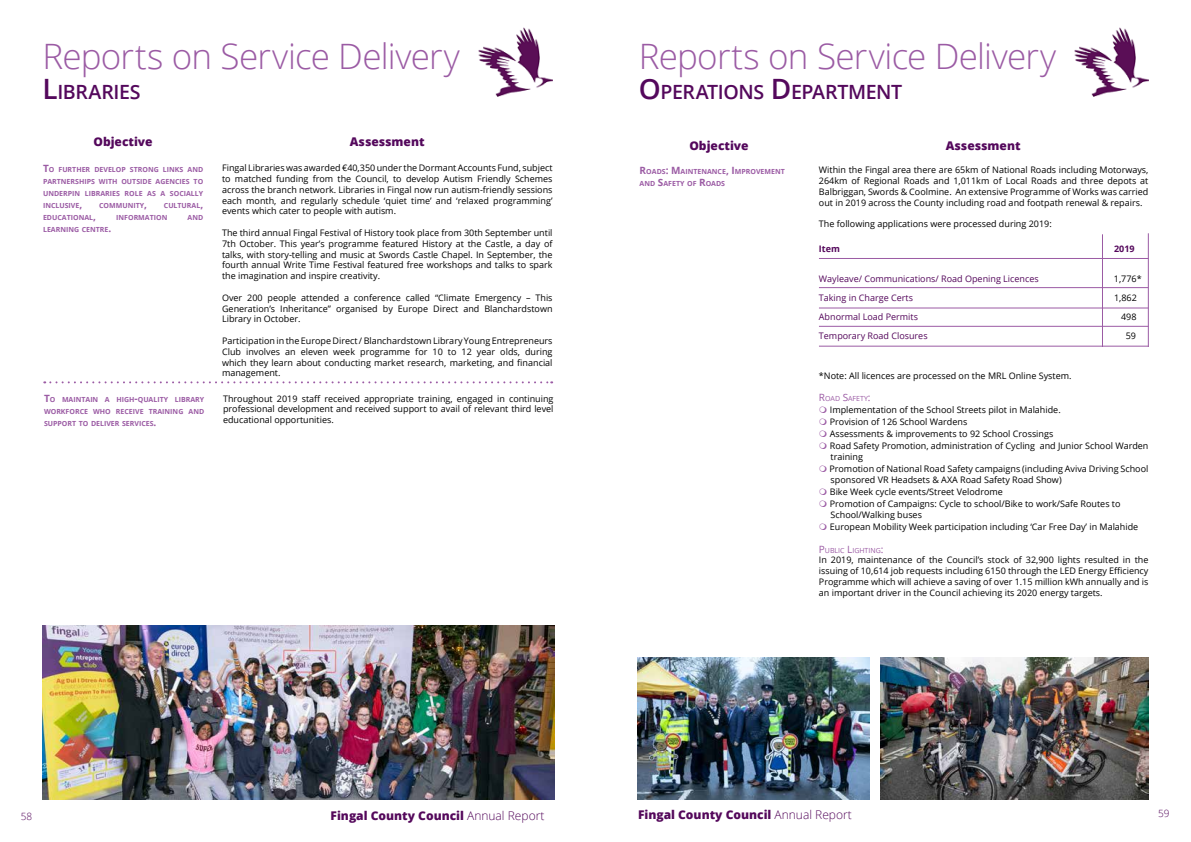
<style>
.page{position:relative;width:1191px;height:842px;background:#fff}
.page>*{position:absolute;margin:0;border:0;box-sizing:border-box;transform-origin:0 0}
.t1{font:300 35px "Open Sans";letter-spacing:-.025em;color:#9b5ba4}
.t2{font:600 19.6px "Open Sans";letter-spacing:-.015em;color:#54085c}
.t3{font:800 12px "Open Sans";color:#54085b}
.t4{font:800 12px "Open Sans";color:#54085c}
.t5{font:300 10px "Open Sans";color:#54075b}
.t6{font:9px/10.8px "Open Sans";color:#000;text-align:justify}
.t7{font:9px "Open Sans";color:#54075b}
.t8{font:700 9px "Open Sans";color:#54075b}
.t9{font:700 7px/12px "Open Sans";color:#9b5ba4;text-align:justify}
.t10{font:7px "Open Sans";color:#9b5ba4}
.s1{font-size:28px}
.s2{font-size:10px}
.s3{font-weight:300}
</style>
<div class="page">
<img style="left:478px;top:27px;width:74px;height:70px">
<img style="left:1074px;top:27px;width:74px;height:70px">
<img style="left:43px;top:626px;width:511px;height:173px">
<svg style="left:44px;top:381px;width:508px;height:2px"></svg>
<img style="left:638px;top:658px;width:231px;height:141px">
<img style="left:880px;top:658px;width:268px;height:141px">
<hr style="left:1102px;top:234px;width:1px;height:113px;background:#9b5ba4">
<hr style="left:819px;top:258px;width:329px;height:1px;background:#9b5ba4">
<hr style="left:819px;top:287px;width:329px;height:1px;background:#9b5ba4">
<hr style="left:819px;top:326px;width:329px;height:1px;background:#9b5ba4">
<hr style="left:819px;top:346px;width:329px;height:1px;background:#9b5ba4">
<hr style="left:1148px;top:233px;width:1px;height:114px;background:#9b5ba4">
<hr style="left:819px;top:308px;width:329px;height:1px;background:#9b5ba4">
<h1 class="t1" style="left:43px;top:33px;width:419px">Reports on Service Delivery</h1>
<h2 class="t2" style="left:43px;top:79px;width:99px"><span class="s1">L</span>IBRARIES</h2>
<h3 class="t4" style="left:93px;top:133px;width:61px">Objective</h3>
<h3 class="t4" style="left:350px;top:133px;width:76px">Assessment</h3>
<p class="t9" style="left:43px;top:163px;width:162px"><span class="s2">T</span>O FURTHER DEVELOP STRONG LINKS AND PARTNERSHIPS WITH OUTSIDE AGENCIES TO UNDERPIN LIBRARIES ROLE AS A SOCIALLY INCLUSIVE<span class="s2">,</span></p>
<p class="t6" style="left:222px;top:162px;width:332px">Fingal Libraries was awarded €40,350 under the Dormant Accounts Fund, subject to matched funding from the Council, to develop Autism Friendly Schemes across the branch network. Libraries in Fingal now run autism-friendly sessions each month, and regularly schedule ‘quiet time’ and ‘relaxed programming’ events which cater to people with autism.</p>
<p class="t6" style="left:222px;top:227px;width:332px">The third annual Fingal Festival of History took place from 30th September until 7th October. This year’s programme featured History at the Castle, a day of talks, with story-telling and music at Swords Castle Chapel. In September, the fourth annual Write Time Festival featured free workshops and talks to spark the imagination and inspire creativity.</p>
<p class="t6" style="left:222px;top:292px;width:332px">Over 200 people attended a conference called “Climate Emergency – This Generation’s Inheritance” organised by Europe Direct and Blanchardstown Library in October.</p>
<p class="t6" style="left:222px;top:335px;width:332px">Participation in the Europe Direct / Blanchardstown Library Young Entrepreneurs Club involves an eleven week programme for 10 to 12 year olds, during which they learn about conducting market research, marketing, and financial management.</p>
<p class="t9" style="left:99px;top:199px;width:49px">COMM UNITY<span class="s2">,</span></p>
<p class="t9" style="left:164px;top:199px;width:41px">CULTURAL<span class="s2">,</span></p>
<p class="t9" style="left:43px;top:211px;width:54px">EDUCATIONAL<span class="s2">,</span></p>
<p class="t9" style="left:116px;top:211px;width:53px">INFORMATION</p>
<p class="t9" style="left:187px;top:211px;width:17px">AND</p>
<p class="t9" style="left:43px;top:223px;width:70px">LEARNING CENTRE<span class="s2">.</span></p>
<p class="t9" style="left:44px;top:394px;width:162px"><span class="s2">T</span>O MAINTAIN A HIGH<span class="s2">-</span>QUALITY LIBRARY WORKFORCE WHO RECEIVE TRAINING AND SUPPORT TO DELIVER SERVICES<span class="s2">.</span></p>
<p class="t6" style="left:223px;top:393px;width:332px">Throughout 2019 staff received appropriate training, engaged in continuing professional development and received support to avail of relevant third level educational opportunities.</p>
<h1 class="t1" style="left:639px;top:33px;width:419px">Reports on Service Delivery</h1>
<h2 class="t2" style="left:639px;top:79px;width:265px"><span class="s1">O</span> PE RATIONS <span class="s1">D</span>EPARTME NT</h2>
<h3 class="t4" style="left:689px;top:136px;width:61px">Objective</h3>
<h3 class="t4" style="left:945px;top:136px;width:76px">Assessment</h3>
<p class="t9" style="left:639px;top:165px;width:147px"><span class="s2">R</span>OADS<span class="s2">: M</span>AINTENANCE<span class="s2">, I</span> MPROVEM ENT<br>AND <span class="s2">S</span>AFETY OF <span class="s2">R</span>OADS</p>
<p class="t6" style="left:819px;top:165px;width:331px">Within the Fingal area there are 65km of National Roads including Motorways, 264km of Regional Roads and 1,011km of Local Roads and three depots at Balbriggan, Swords &amp; Coolmine. An extensive Programme of Works was carried out in 2019 across the County including road and footpath renewal &amp; repairs.</p>
<p class="t6" style="left:819px;top:219px;width:234px">The following applications were processed during 2019:</p>
<p class="t8" style="left:819px;top:242px;width:23px">Item</p>
<p class="t8" style="left:1114px;top:242px;width:22px">2019</p>
<p class="t7" style="left:819px;top:272px;width:221px">Wayleave/ Communications/ Road Opening Licences</p>
<p class="t6" style="left:1113px;top:273px;width:29px">1,776*</p>
<p class="t7" style="left:819px;top:291px;width:95px">Taking in Charge Certs</p>
<p class="t6" style="left:1114px;top:292px;width:24px">1,862</p>
<p class="t7" style="left:819px;top:310px;width:101px">Abnormal Load Permits</p>
<p class="t6" style="left:1121px;top:311px;width:17px">498</p>
<p class="t7" style="left:819px;top:329px;width:110px">Temporary Road Closures</p>
<p class="t6" style="left:1125px;top:330px;width:12px">59</p>
<p class="t6" style="left:819px;top:370px;width:254px">*Note: All licences are processed on the MRL Online System.</p>
<p class="t10" style="left:819px;top:394px;width:53px"><span class="s2">R</span>OAD <span class="s2">S</span>AF ETY<span class="s2">:</span></p>
<p class="t6" style="left:830px;top:404px;width:320px;line-height:12px;text-align:left">Implementation of the School Streets pilot in Malahide.<br>Provision of 126 School Wardens<br>Assessments &amp; improvements to 92 School Crossings<br>Road Safety Promotion, administration of Cycling and Junior School Warden</p>
<p class="t6" style="left:829px;top:451px;width:320px;line-height:12px">training<br>Promotion of National Road Safety campaigns (including Aviva Driving School</p>
<p class="t6" style="left:830px;top:474px;width:292px;line-height:12px;text-align:left">sponsored VR Headsets &amp; AXA Road Safety Road Show)<br>Bike Week cycle events/Street Velodrome<br>Promotion of Campaigns: Cycle to school/Bike to work/Safe Routes to</p>
<p class="t6" style="left:830px;top:508px;width:310px;line-height:12px">School/Walking buses<br>European Mobility Week participation including ‘Car Free Day’ in Malahide</p>
<p class="t10" style="left:819px;top:545px;width:66px"><span class="s2">P</span>UBLIC <span class="s2">L</span>IGHTING<span class="s2">:</span></p>
<p class="t6" style="left:819px;top:555px;width:331px">In 2019, maintenance of the Council’s stock of 32,900 lights resulted in the issuing of 10,614 job requests including 6150 through the LED Energy Efficiency Programme which will achieve a saving of over 1.15 million kWh annually and is an important driver in the Council achieving its 2020 energy targets.</p>
<p class="t5" style="left:21px;top:809px;width:13px">58</p>
<h3 class="t3" style="left:330px;top:806px;width:215px">Fingal County Council <span class="s3">Annual Report</span></h3>
<h3 class="t3" style="left:638px;top:805px;width:215px">Fingal County Council <span class="s3">Annual Report</span></h3>
<p class="t5" style="left:1158px;top:806px;width:13px">59</p>
</div>
